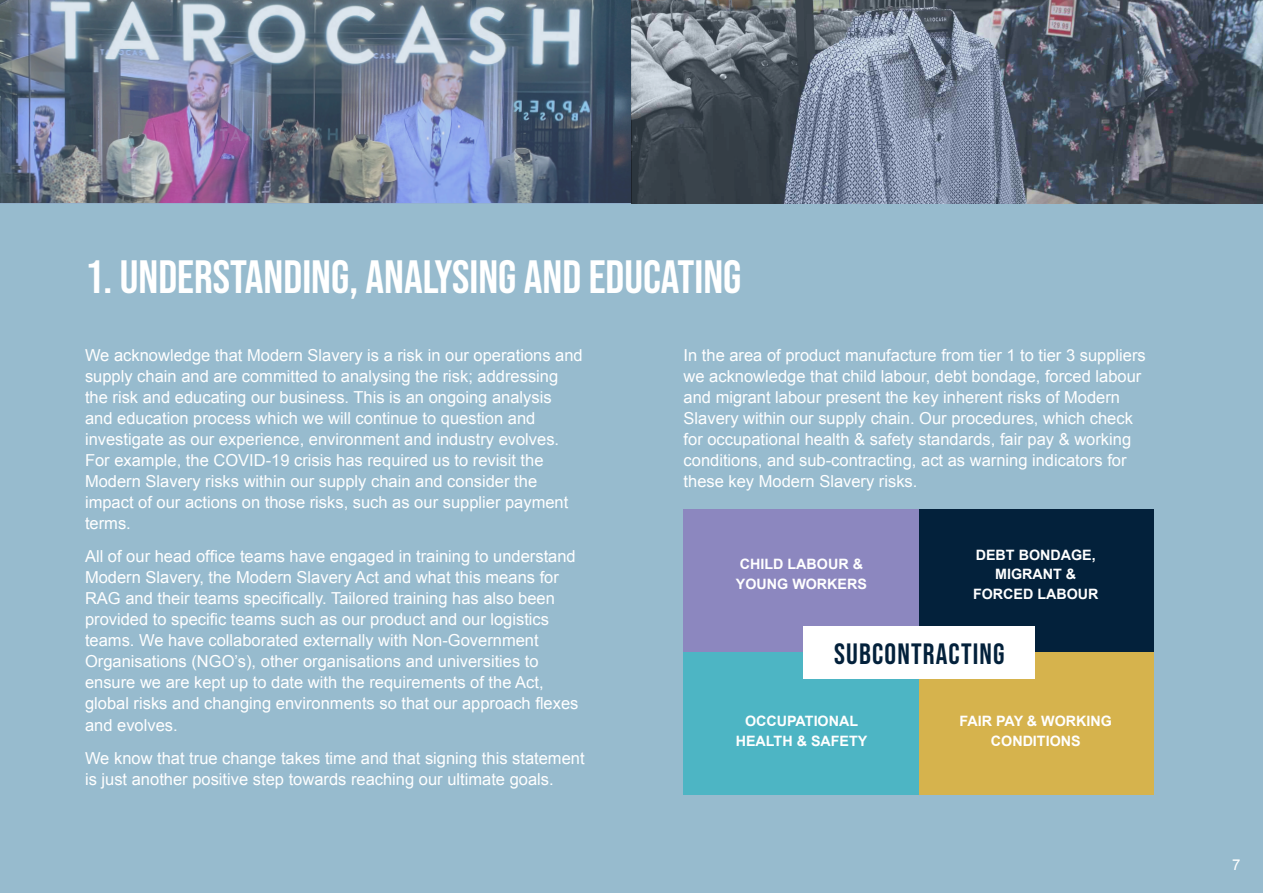
<style>
.page{position:relative;width:1263px;height:893px;background:#97bbce}
.page>*{position:absolute;margin:0;border:0;box-sizing:border-box;transform-origin:0 0}
._5_steps_heading{font:46.5px "Bebas Neue";color:#fff}
._5_steps_heading-2{font:29.25px "Bebas Neue";letter-spacing:.04em;color:#03213b}
.t1{font:16.5px/21px "Arial";color:#fff}
.t2{font:15px "Arial";color:#fff}
.t3{font:700 14.25px/19.5px "Arial";color:#fff;text-align:center}
</style>
<div class="page">
<div style="left:918px;top:509px;width:236px;height:143px;background:#03213b"></div>
<div style="left:918px;top:652px;width:236px;height:143px;background:#d6b34d"></div>
<div style="left:684px;top:509px;width:235px;height:143px;background:#8c87bf"></div>
<div style="left:684px;top:652px;width:235px;height:143px;background:#4db5c4"></div>
<div style="left:804px;top:626px;width:231px;height:53px;background:#fff"></div>
<img style="left:0;top:0;width:1263px;height:203px">
<p class="_5_steps_heading" style="left:85px;top:251px;width:658px">1. UNDERSTANDING, ANALYSING AND EDUCATING</p>
<p class="t1" style="left:85px;top:345px;width:499px">We acknowledge that Modern Slavery is a risk in our operations and supply chain and are committed to analysing the risk; addressing the risk and educating our business. This is an ongoing analysis and education process which we will continue to question and investigate as our experience, environment and industry evolves.<br>For example, the COVID-19 crisis has required us to revisit the Modern Slavery risks within our supply chain and consider the impact of our actions on those risks, such as our supplier payment terms.</p>
<p class="t1" style="left:85px;top:546px;width:495px">All of our head office teams have engaged in training to understand Modern Slavery, the Modern Slavery Act and what this means for RAG and their teams specifically. Tailored training has also been provided to specific teams such as our product and our logistics teams. We have collaborated externally with Non-Government Organisations (NGO’s), other organisations and universities to ensure we are kept up to date with the requirements of the Act, global risks and changing environments so that our approach flexes and evolves.</p>
<p class="t1" style="left:85px;top:748px;width:501px">We know that true change takes time and that signing this statement is just another positive step towards reaching our ultimate goals.</p>
<p class="t1" style="left:684px;top:345px;width:464px">In the area of product manufacture from tier 1 to tier 3 suppliers we acknowledge that child labour, debt bondage, forced labour and migrant labour present the key inherent risks of Modern Slavery within our supply chain. Our procedures, which check for occupational health &amp; safety standards, fair pay &amp; working conditions, and sub-contracting, act as warning indicators for these key Modern Slavery risks.</p>
<p class="t3" style="left:736px;top:555px;width:133px;text-align:left">CHILD LABOUR &amp;<br>YOUNG WORKERS</p>
<p class="t3" style="left:973px;top:545px;width:127px">DEBT BONDAGE,<br>MIGRANT &amp;<br>FORCED LABOUR</p>
<p class="_5_steps_heading-2" style="left:834px;top:637px;width:172px">SUBCONTRACTING</p>
<p class="t3" style="left:736px;top:712px;width:133px">OCCUPATIONAL<br>HEALTH &amp; SAFETY</p>
<p class="t3" style="left:959px;top:712px;width:154px">FAIR PAY &amp; WORKING<br>CONDITIONS</p>
<p class="t2" style="left:1232px;top:855px;width:10px">7</p>
</div>
